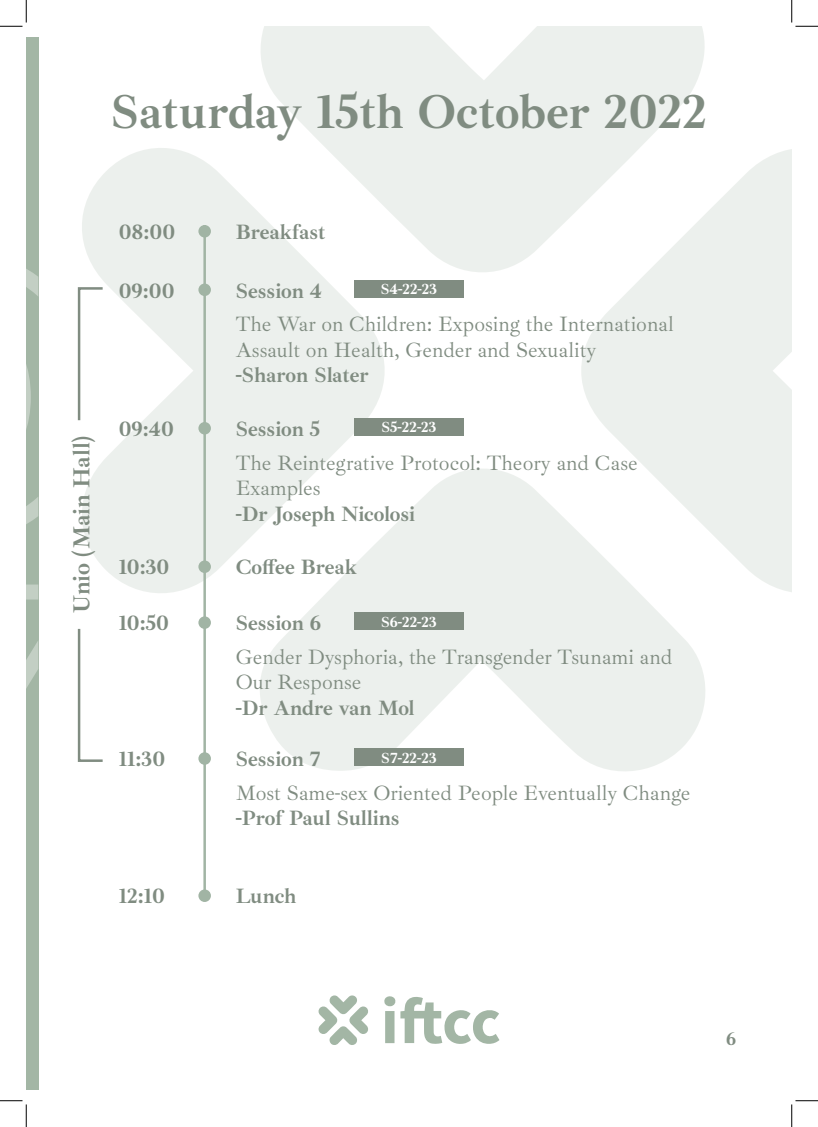
<style>
.page{position:relative;width:818px;height:1127px;background:#fff}
.page>*{position:absolute;margin:0;border:0;box-sizing:border-box;transform-origin:0 0}
.t1{font:48.75px "Ibarra Real Nova";color:#808c81}
.t2{font:23.75px "Ibarra Real Nova";color:#808c81}
.t3{font:21.25px/25.5px "Ibarra Real Nova";color:#808c81}
.t4{font:18.75px "Ibarra Real Nova";color:#808c81}
.t5{font:15px "Ibarra Real Nova";color:#fff}
</style>
<div class="page">
<div style="left:26px;top:37px;width:12px;height:1052px;background:#a3b6a5"></div>
<svg style="left:26px;top:269px;width:12px;height:255px"></svg>
<svg style="left:26px;top:584px;width:12px;height:104px"></svg>
<svg style="left:82px;top:148px;width:311px;height:445px;fill:#ecf0ed"></svg>
<svg style="left:581px;top:149px;width:211px;height:443px;background:#eef1ef"></svg>
<svg style="left:255px;top:461px;width:458px;height:310px;fill:#ecf0ed"></svg>
<svg style="left:253px;top:26px;width:456px;height:254px;fill:#ecf0ed"></svg>
<svg style="left:318px;top:995px;width:50px;height:50px"></svg>
<svg style="left:384px;top:996px;width:115px;height:47px"></svg>
<hr style="left:203px;top:225px;width:3px;height:670px;background:#a1b4a4">
<div style="left:198px;top:225px;width:13px;height:12px;background:#a1b4a4;border-radius:50%"></div>
<div style="left:198px;top:560px;width:13px;height:13px;background:#a1b4a4;border-radius:50%"></div>
<div style="left:198px;top:889px;width:13px;height:12px;background:#a1b4a4;border-radius:50%"></div>
<div style="left:198px;top:422px;width:13px;height:12px;background:#a1b4a4;border-radius:50%"></div>
<div style="left:198px;top:616px;width:13px;height:12px;background:#a1b4a4;border-radius:50%"></div>
<div style="left:198px;top:283px;width:13px;height:13px;background:#a1b4a4;border-radius:50%"></div>
<div style="left:198px;top:752px;width:13px;height:12px;background:#a1b4a4;border-radius:50%"></div>
<svg style="left:77px;top:286px;width:28px;height:136px"></svg>
<svg style="left:77px;top:628px;width:26px;height:134px"></svg>
<div style="left:354px;top:418px;width:110px;height:18px;background:#808c81"></div>
<div style="left:354px;top:612px;width:110px;height:18px;background:#808c81"></div>
<div style="left:354px;top:748px;width:110px;height:18px;background:#808c81"></div>
<div style="left:354px;top:280px;width:110px;height:17px;background:#808c81"></div>
<svg style="left:0;top:0;width:27px;height:27px"></svg>
<svg style="left:0;top:1100px;width:27px;height:26px"></svg>
<svg style="left:791px;top:0;width:27px;height:27px"></svg>
<svg style="left:791px;top:1100px;width:27px;height:26px"></svg>
<p class="t1" style="left:111px;top:85px;width:598px">Saturday 15th October 2022</p>
<p class="t3" style="left:119px;top:219px;width:58px">08:00</p>
<p class="t3" style="left:119px;top:278px;width:57px">09:00</p>
<p class="t2" style="left:69px;top:612px;width:178px;rotate:-90deg">Unio (Main Hall)</p>
<p class="t3" style="left:119px;top:416px;width:57px">09:40</p>
<p class="t3" style="left:119px;top:555px;width:52px">10:30</p>
<p class="t3" style="left:119px;top:611px;width:52px">10:50</p>
<p class="t3" style="left:119px;top:746px;width:48px">11:30</p>
<p class="t3" style="left:119px;top:883px;width:48px">12:10</p>
<p class="t3" style="left:236px;top:219px;width:92px">Breakfast</p>
<p class="t3" style="left:236px;top:278px;width:88px">Session 4</p>
<p class="t5" style="left:381px;top:281px;width:58px">S4-22-23</p>
<p class="t3" style="left:236px;top:311px;width:440px">The War on Children: Exposing the International<br>Assault on Health, Gender and Sexuality</p>
<p class="t3" style="left:236px;top:362px;width:134px">-Sharon Slater</p>
<p class="t3" style="left:236px;top:416px;width:86px">Session 5</p>
<p class="t5" style="left:381px;top:419px;width:57px">S5-22-23</p>
<p class="t3" style="left:236px;top:450px;width:403px">The Reintegrative Protocol: Theory and Case<br>Examples</p>
<p class="t3" style="left:236px;top:501px;width:181px">-Dr Joseph Nicolosi</p>
<p class="t3" style="left:236px;top:555px;width:123px">Coffee Break</p>
<p class="t3" style="left:236px;top:611px;width:87px">Session 6</p>
<p class="t5" style="left:381px;top:613px;width:57px">S6-22-23</p>
<p class="t3" style="left:236px;top:644px;width:438px">Gender Dysphoria, the Transgender Tsunami and<br>Our Response</p>
<p class="t3" style="left:236px;top:695px;width:180px">-Dr Andre van Mol</p>
<p class="t3" style="left:236px;top:746px;width:87px">Session 7</p>
<p class="t5" style="left:381px;top:749px;width:57px">S7-22-23</p>
<p class="t3" style="left:236px;top:780px;width:456px">Most Same-sex Oriented People Eventually Change</p>
<p class="t3" style="left:236px;top:805px;width:165px">-Prof Paul Sullins</p>
<p class="t3" style="left:236px;top:883px;width:62px">Lunch</p>
<p class="t4" style="left:726px;top:1028px;width:11px">6</p>
</div>
